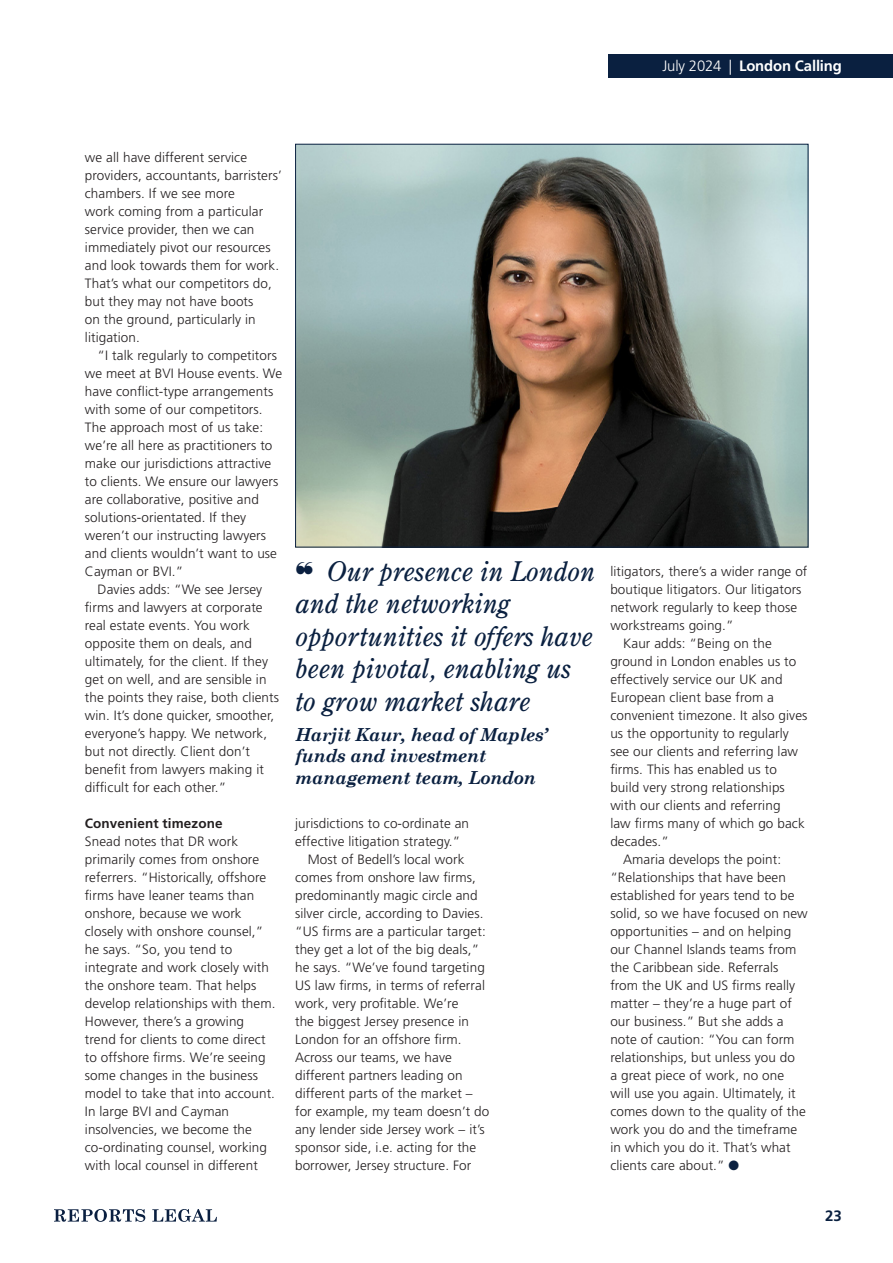
<style>
.page{position:relative;width:893px;height:1263px;background:#fff}
.page>*{position:absolute;margin:0;border:0;box-sizing:border-box;transform-origin:0 0}
.Pullquote{font:italic 27px/32.4px "Century Old Style Std";color:#0a2040}
.Pullquote-2{font:italic 700 18px/21.6px "Century Schoolbook";letter-spacing:-.02em;color:#0a2040}
.t1{font:700 15px "Frutiger LT Std";letter-spacing:-.01em;color:#fff}
.t2{font:700 15px "Frutiger LT Std";color:#0a2040}
.Par_no_indent{font:300 13.5px/18px "Frutiger LT Std";letter-spacing:.01em;color:#231f20}
.Crosshead{font:700 13.5px "Frutiger LT Std";letter-spacing:.01em;color:#231f20}
.s1{font-weight:300}
.s2{color:#0a2040}
</style>
<div class="page">
<div style="left:608px;top:54px;width:285px;height:23px;background:#0a2040"></div>
<svg style="left:54px;top:1209px;width:91px;height:13px"></svg>
<svg style="left:152px;top:1209px;width:65px;height:13px"></svg>
<img style="left:297px;top:146px;width:509px;height:399px">
<p class="t1" style="left:662px;top:57px;width:181px"><span class="s1">July 2024 |</span> London Calling</p>
<p class="Par_no_indent" style="left:85px;top:149px;width:198px">we all have different service providers, accountants, barristers’ chambers. If we see more<br>work coming from a particular service provider, then we can immediately pivot our resources and look towards them for work.<br>That’s what our competitors do, but they may not have boots<br>on the ground, particularly in litigation.</p>
<p class="Par_no_indent" style="left:85px;top:347px;width:199px;text-indent:13px">“I talk regularly to competitors we meet at BVI House events. We have conflict-type arrangements with some of our competitors.<br>The approach most of us take: we’re all here as practitioners to make our jurisdictions attractive to clients. We ensure our lawyers are collaborative, positive and solutions-orientated. If they weren’t our instructing lawyers and clients wouldn’t want to use<br>Cayman or BVI.”</p>
<p class="Par_no_indent" style="left:85px;top:581px;width:196px;text-indent:13px">Davies adds: “We see Jersey firms and lawyers at corporate real estate events. You work opposite them on deals, and ultimately, for the client. If they get on well, and are sensible in the points they raise, both clients win. It’s done quicker, smoother, everyone’s happy. We network, but not directly. Client don’t benefit from lawyers making it difficult for each other.”</p>
<p class="Crosshead" style="left:85px;top:815px;width:139px">Convenient timezone</p>
<p class="Par_no_indent" style="left:85px;top:833px;width:192px">Snead notes that DR work primarily comes from onshore referrers. “Historically, offshore firms have leaner teams than onshore, because we work closely with onshore counsel,” he says. “So, you tend to integrate and work closely with the onshore team. That helps develop relationships with them.<br>However, there’s a growing trend for clients to come direct to offshore firms. We’re seeing some changes in the business model to take that into account.<br>In large BVI and Cayman insolvencies, we become the co-ordinating counsel, working with local counsel in different</p>
<p class="Pullquote" style="left:295px;top:555px;width:301px">❝ Our presence in London and the networking opportunities it offers have been pivotal, enabling us to grow market share</p>
<p class="Pullquote-2" style="left:295px;top:723px;width:254px">Harjit Kaur, head of Maples’ funds and investment management team, London</p>
<p class="Par_no_indent" style="left:295px;top:815px;width:176px">jurisdictions to co-ordinate an effective litigation strategy.”</p>
<p class="Par_no_indent" style="left:295px;top:851px;width:196px;text-indent:13px">Most of Bedell’s local work comes from onshore law firms, predominantly magic circle and silver circle, according to Davies. “US firms are a particular target: they get a lot of the big deals,” he says. “We’ve found targeting<br>US law firms, in terms of referral work, very profitable. We’re<br>the biggest Jersey presence in<br>London for an offshore firm.<br>Across our teams, we have different partners leading on different parts of the market – for example, my team doesn’t do any lender side Jersey work – it’s sponsor side, i.e. acting for the borrower, Jersey structure. For</p>
<p class="Par_no_indent" style="left:610px;top:563px;width:199px">litigators, there’s a wider range of boutique litigators. Our litigators network regularly to keep those workstreams going.”</p>
<p class="Par_no_indent" style="left:610px;top:635px;width:199px;text-indent:13px">Kaur adds: “Being on the ground in London enables us to effectively service our UK and<br>European client base from a convenient timezone. It also gives us the opportunity to regularly see our clients and referring law firms. This has enabled us to build very strong relationships with our clients and referring<br>law firms many of which go back decades.”</p>
<p class="Par_no_indent" style="left:610px;top:851px;width:199px;text-indent:13px">Amaria develops the point: “Relationships that have been established for years tend to be solid, so we have focused on new opportunities – and on helping our Channel Islands teams from the Caribbean side. Referrals from the UK and US firms really matter – they’re a huge part of our business.” But she adds a note of caution: “You can form relationships, but unless you do<br>a great piece of work, no one<br>will use you again. Ultimately, it comes down to the quality of the work you do and the timeframe in which you do it. That’s what clients care about.” <span class="s2">●</span></p>
<p class="t2" style="left:825px;top:1207px;width:18px">23</p>
</div>
